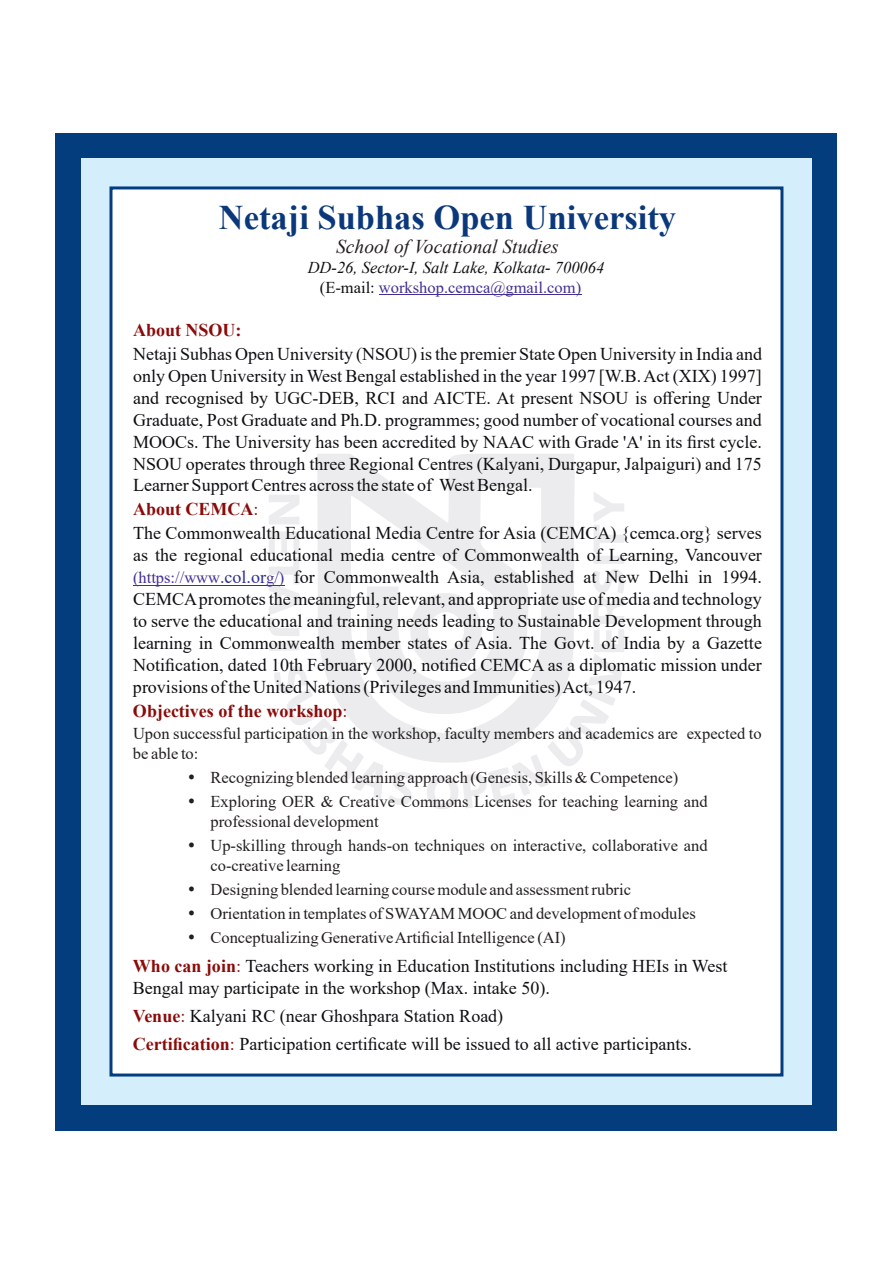
<style>
.page{position:relative;width:893px;height:1263px;background:#fff}
.page>*{position:absolute;margin:0;border:0;box-sizing:border-box;transform-origin:0 0}
.t1{font:700 34.5px "Times New Roman";color:#0b387b}
.t2{font:italic 19.5px "Times New Roman";color:#231f20}
.t3{font:18px/21.9px "Times New Roman";color:#0f0e12}
.t4{font:700 18px "Times New Roman";color:#8a0b0a}
.t5{font:16.5px/23.9px "Times New Roman";color:#231f20}
.t6{font:italic 16.5px/19.6px "Times New Roman";color:#0f0e12}
.s1{font-style:normal}
.s2{font-style:normal;color:#432f92}
.s3{font-weight:700;color:#8a0b0a}
.s4{color:#8a0b0a}
.s5{font-size:16.5px;color:#432f92}
.s6{color:#2e3092}
.s7{font-weight:400}
</style>
<div class="page">
<div style="left:56px;top:133px;width:781px;height:997px;background:#043d7e"></div>
<div style="left:81px;top:158px;width:731px;height:947px;background:#d4effb"></div>
<div style="left:109px;top:186px;width:674px;height:890px;background:#fff;border:3px solid #043d7e"></div>
<svg style="left:317px;top:454px;width:258px;height:37px;fill:#ececee"></svg>
<hr style="left:379px;top:294px;width:202px;height:1px;background:#432f92">
<hr style="left:133px;top:585px;width:87px;height:1px;background:#432f92">
<hr style="left:220px;top:585px;width:46px;height:1px;background:#2e3092">
<svg style="left:266px;top:491px;width:358px;height:318px"></svg>
<h1 class="t1" style="left:219px;top:205px;width:459px">Netaji Subhas Open University</h1>
<p class="t2" style="left:336px;top:240px;width:224px">School of Vocational Studies</p>
<p class="t6" style="left:320px;top:259px;width:286px;text-indent:-12px">DD-26, Sector-I, Salt Lake, Kolkata- 700064 <span class="s1">(E-mail:</span> <span class="s2">workshop.cemca@gmail.com)</span></p>
<p class="t4" style="left:133px;top:324px;width:110px">About NSOU:</p>
<p class="t3" style="left:133px;top:345px;width:630px;text-align:justify">Netaji Subhas Open University (NSOU) is the premier State Open University in India and only Open University in West Bengal established in the year 1997 [W.B. Act (XIX) 1997] and recognised by UGC-DEB, RCI and AICTE. At present NSOU is offering Under Graduate, Post Graduate and Ph.D. programmes; good number of vocational courses and MOOCs. The University has been accredited by NAAC with Grade 'A' in its first cycle.<br>NSOU operates through three Regional Centres (Kalyani, Durgapur, Jalpaiguri) and 175<br>Learner Support Centres across the state of West Bengal.</p>
<p class="t3" style="left:133px;top:499px;width:630px;line-height:23.9px"><span class="s3">About CEMCA</span><span class="s4">:<br></span>The Commonwealth Educational Media Centre for Asia (CEMCA) {cemca.org} serves</p>
<p class="t3" style="left:133px;top:546px;width:630px;text-align:justify">as the regional educational media centre of Commonwealth of Learning, Vancouver <span class="s5">(https://www</span><span class="s6">.col.or</span><span class="s5">g/)</span> for Commonwealth Asia, established at New Delhi in 1994.<br>CEMCApromotes the meaningful, relevant, and appropriate use of media and technology to serve the educational and training needs leading to Sustainable Development through learning in Commonwealth member states of Asia. The Govt. of India by a Gazette Notification, dated 10th February 2000, notified CEMCA as a diplomatic mission under provisions of the United Nations (Privileges and Immunities) Act, 1947.</p>
<p class="t4" style="left:133px;top:704px;width:216px">Objectives of the workshop<span class="s7">:</span></p>
<p class="t5" style="left:133px;top:725px;width:630px;line-height:20.1px">Upon successful participation in the workshop, faculty members and academics are expected to be able to:</p>
<p class="t5" style="left:210px;top:767px;width:499px">Recognizing blended learning approach (Genesis, Skills &amp; Competence)<br>Exploring OER &amp; Creative Commons Licenses for teaching learning and</p>
<p class="t5" style="left:210px;top:811px;width:499px">professional development<br>Up-skilling through hands-on techniques on interactive, collaborative and</p>
<p class="t5" style="left:210px;top:855px;width:487px">co-creative learning<br>Designing blended learning course module and assessment rubric Orientation in templates of SWAYAM MOOC and development of modules Conceptualizing Generative Artificial Intelligence (AI)</p>
<p class="t3" style="left:133px;top:957px;width:596px"><span class="s3">Who can join</span><span class="s4">:</span> Teachers working in Education Institutions including HEIs in West<br>Bengal may participate in the workshop (Max. intake 50).</p>
<p class="t3" style="left:133px;top:1004px;width:560px;line-height:27.9px"><span class="s3">Venue</span><span class="s4">:</span> Kalyani RC (near Ghoshpara Station Road)<br><span class="s3">Certification</span><span class="s4">:</span> Participation certificate will be issued to all active participants.</p>
</div>
